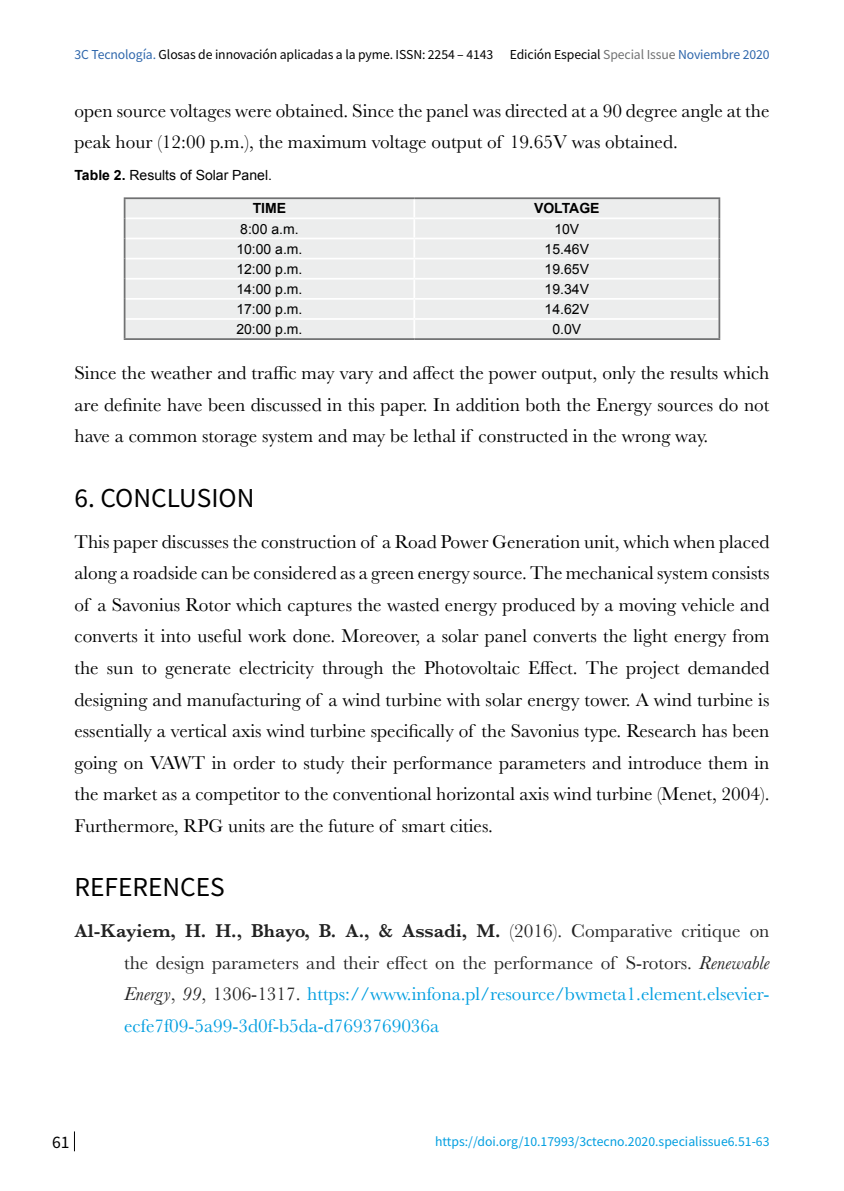
<style>
.page{position:relative;width:844px;height:1191px;background:#fff}
.page>*{position:absolute;margin:0;border:0;box-sizing:border-box;transform-origin:0 0}
.t1{font:24.5px "Noto Sans HK";color:#000}
.t2{font:19.25px/31.5px "Baskerville";color:#000;text-align:justify}
.t3{font:19.25px/31.5px "Baskerville";color:#222;text-align:justify}
.t4{font:15.75px "Noto Sans HK";color:#000}
.t5{font:14px "Arial";color:#000}
.t6{font:700 14px "Arial";color:#000}
.t7{font:12.25px "Noto Sans HK";letter-spacing:-.01em;color:#000}
.t8{font:12.25px "Noto Sans HK";color:#009ee0}
.s1{color:#2e66ab}
.s2{color:#707172}
.s3{font-weight:700}
.s4{font-weight:600}
.s5{font-style:italic}
.s6{color:#009ee0}
</style>
<div class="page">
<svg style="left:74px;top:1131px;width:1px;height:20px"></svg>
<div style="left:125px;top:199px;width:593px;height:139px;background:#eceded"></div>
<hr style="left:125px;top:217px;width:289px;height:2px;background:#fff">
<hr style="left:414px;top:217px;width:304px;height:2px;background:#fff">
<hr style="left:125px;top:238px;width:289px;height:1px;background:#fff">
<hr style="left:414px;top:238px;width:304px;height:1px;background:#fff">
<hr style="left:125px;top:258px;width:289px;height:1px;background:#fff">
<hr style="left:414px;top:258px;width:304px;height:1px;background:#fff">
<hr style="left:125px;top:278px;width:289px;height:2px;background:#fff">
<hr style="left:414px;top:278px;width:304px;height:2px;background:#fff">
<hr style="left:125px;top:298px;width:289px;height:2px;background:#fff">
<hr style="left:414px;top:298px;width:304px;height:2px;background:#fff">
<hr style="left:125px;top:318px;width:289px;height:2px;background:#fff">
<hr style="left:414px;top:318px;width:304px;height:2px;background:#fff">
<svg style="left:413px;top:199px;width:2px;height:139px"></svg>
<hr style="left:124px;top:197px;width:290px;height:2px;background:#707172">
<hr style="left:414px;top:197px;width:306px;height:2px;background:#707172">
<svg style="left:718px;top:199px;width:2px;height:19px"></svg>
<hr style="left:718px;top:218px;width:2px;height:20px;background:#707172">
<hr style="left:718px;top:238px;width:2px;height:21px;background:#707172">
<hr style="left:718px;top:259px;width:2px;height:20px;background:#707172">
<hr style="left:718px;top:279px;width:2px;height:20px;background:#707172">
<hr style="left:718px;top:299px;width:2px;height:20px;background:#707172">
<svg style="left:124px;top:199px;width:1px;height:139px"></svg>
<svg style="left:718px;top:319px;width:2px;height:19px"></svg>
<hr style="left:124px;top:338px;width:290px;height:2px;background:#707172">
<hr style="left:414px;top:338px;width:306px;height:2px;background:#707172">
<p class="t7" style="left:74px;top:48px;width:420px"><span class="s1">3C Tecnología.</span> Glosas de innovación aplicadas a la pyme. ISSN: 2254 – 4143</p>
<p class="t7" style="left:509px;top:48px;width:261px">Edición Especial <span class="s2">Special Issue</span> <span class="s1">Noviembre 2020</span></p>
<p class="t2" style="left:74px;top:95px;width:696px">open source voltages were obtained. Since the panel was directed at a 90 degree angle at the peak hour (12:00 p.m.), the maximum voltage output of 19.65V was obtained.</p>
<p class="t5" style="left:74px;top:166px;width:199px"><span class="s3">Table 2.</span> Results of Solar Panel.</p>
<p class="t6" style="left:253px;top:199px;width:35px">TIME</p>
<p class="t6" style="left:534px;top:199px;width:67px">VOLTAGE</p>
<p class="t5" style="left:240px;top:219px;width:60px">8:00 a.m.</p>
<p class="t5" style="left:554px;top:219px;width:26px">10V</p>
<p class="t5" style="left:236px;top:239px;width:68px">10:00 a.m.</p>
<p class="t5" style="left:544px;top:239px;width:46px">15.46V</p>
<p class="t5" style="left:236px;top:260px;width:68px">12:00 p.m.</p>
<p class="t5" style="left:544px;top:260px;width:46px">19.65V</p>
<p class="t5" style="left:236px;top:280px;width:68px">14:00 p.m.</p>
<p class="t5" style="left:544px;top:280px;width:46px">19.34V</p>
<p class="t5" style="left:236px;top:300px;width:68px">17:00 p.m.</p>
<p class="t5" style="left:544px;top:300px;width:46px">14.62V</p>
<p class="t5" style="left:236px;top:320px;width:68px">20:00 p.m.</p>
<p class="t5" style="left:552px;top:320px;width:30px">0.0V</p>
<p class="t2" style="left:74px;top:358px;width:696px">Since the weather and traffic may vary and affect the power output, only the results which are definite have been discussed in this paper. In addition both the Energy sources do not have a common storage system and may be lethal if constructed in the wrong way.</p>
<p class="t1" style="left:74px;top:484px;width:181px">6. CONCLUSION</p>
<p class="t2" style="left:74px;top:526px;width:696px">This paper discusses the construction of a Road Power Generation unit, which when placed along a roadside can be considered as a green energy source. The mechanical system consists of a Savonius Rotor which captures the wasted energy produced by a moving vehicle and converts it into useful work done. Moreover, a solar panel converts the light energy from the sun to generate electricity through the Photovoltaic Effect. The project demanded designing and manufacturing of a wind turbine with solar energy tower. A wind turbine is essentially a vertical axis wind turbine specifically of the Savonius type. Research has been going on VAWT in order to study their performance parameters and introduce them in the market as a competitor to the conventional horizontal axis wind turbine (Menet, 2004).<br>Furthermore, RPG units are the future of smart cities.</p>
<p class="t1" style="left:74px;top:873px;width:152px">REFERENCES</p>
<p class="t3" style="left:124px;top:915px;width:646px;text-indent:-50px"><span class="s4">Al-Kayiem, H. H., Bhayo, B. A., &amp; Assadi, M.</span> (2016). Comparative critique on the design parameters and their effect on the performance of S-rotors. <span class="s5">Renewable Energy</span>, <span class="s5">99</span>, 1306-1317. <span class="s6">https://www.infona.pl/resource/bwmeta1.element.elsevier&shy;ecfe7f09-5a99-3d0f-b5da-d7693769036a</span></p>
<p class="t4" style="left:52px;top:1133px;width:19px">61</p>
<p class="t8" style="left:435px;top:1134px;width:336px">https://doi.org/10.17993/3ctecno.2020.specialissue6.51-63</p>
</div>
